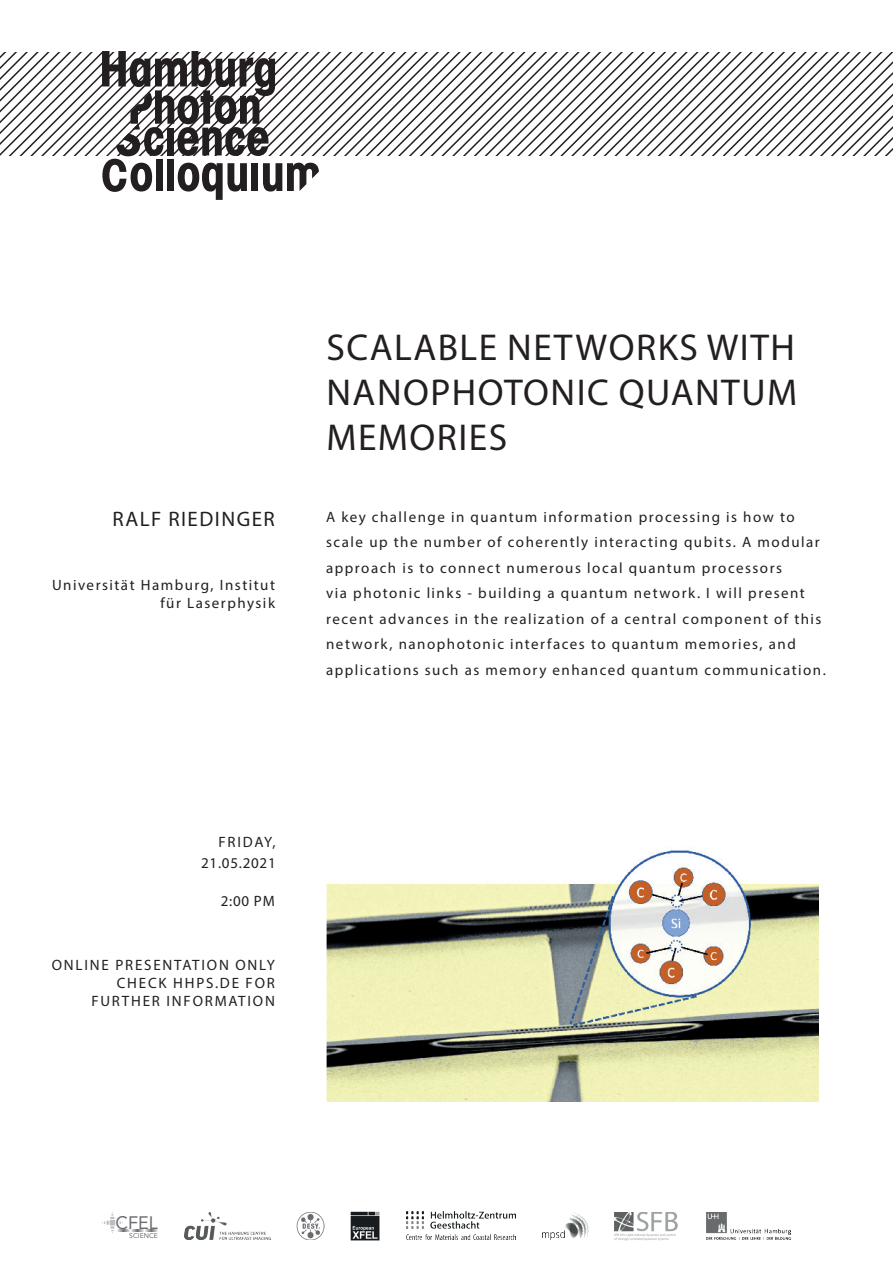
<style>
.page{position:relative;width:893px;height:1263px;background:#fff}
.page>*{position:absolute;margin:0;border:0;box-sizing:border-box;transform-origin:0 0}
.t1{font:37.5px/45px "Myriad Pro";letter-spacing:.04em;color:#231f20;text-align:justify}
.t2{font:21px "Myriad Pro";letter-spacing:.07em;color:#231f20}
.t3{font:18px "Avenir LT Std";color:#6c6d70}
.t4{font:15px/25.5px "Myriad Pro";letter-spacing:.1em;color:#231f20}
.t5{font:15px/18px "Myriad Pro";letter-spacing:.12em;color:#231f20;text-align:right}
.t6{font:15px/21px "Myriad Pro";letter-spacing:.05em;color:#231f20;text-align:right}
.t7{font:6.9px "Avenir LT Std";color:#6c6d70}
</style>
<div class="page">
<img style="left:326px;top:850px;width:493px;height:251px">
<svg style="left:0;top:52px;width:893px;height:104px"></svg>
<svg style="left:102px;top:51px;width:217px;height:149px"></svg>
<svg style="left:102px;top:1212px;width:56px;height:21px"></svg>
<img style="left:184px;top:1212px;width:86px;height:28px">
<img style="left:297px;top:1212px;width:28px;height:28px">
<img style="left:351px;top:1211px;width:29px;height:29px">
<img style="left:615px;top:1212px;width:63px;height:29px">
<img style="left:707px;top:1212px;width:84px;height:27px">
<img style="left:542px;top:1212px;width:46px;height:27px">
<img style="left:406px;top:1211px;width:110px;height:28px">
<h2 class="t2" style="left:113px;top:506px;width:164px">RALF RIEDINGER</h2>
<p class="t4" style="left:52px;top:575px;width:224px;line-height:18px;text-align:right">Universität Hamburg, Institut für Laserphysik</p>
<h1 class="t1" style="left:326px;top:324px;width:472px">SCALABLE NETWORKS WITH NANOPHOTONIC QUANTUM MEMORIES</h1>
<p class="t4" style="left:326px;top:504px;width:501px">A key challenge in quantum information processing is how to scale up the number of coherently interacting qubits. A modular approach is to connect numerous local quantum processors<br>via photonic links - building a quantum network. I will present recent advances in the realization of a central component of this network, nanophotonic interfaces to quantum memories, and applications such as memory enhanced quantum communication.</p>
<p class="t6" style="left:201px;top:831px;width:76px">FRIDAY,<br>21.05.2021</p>
<p class="t4" style="left:221px;top:888px;width:56px">2:00 PM</p>
<p class="t5" style="left:52px;top:956px;width:225px">ONLINE PRESENTATION ONLY<br>CHECK HHPS.DE FOR<br>FURTHER INFORMATION</p>
<p class="t3" style="left:115px;top:1212px;width:44px">CFEL</p>
<p class="t7" style="left:129px;top:1232px;width:30px">SCIENCE</p>
</div>
